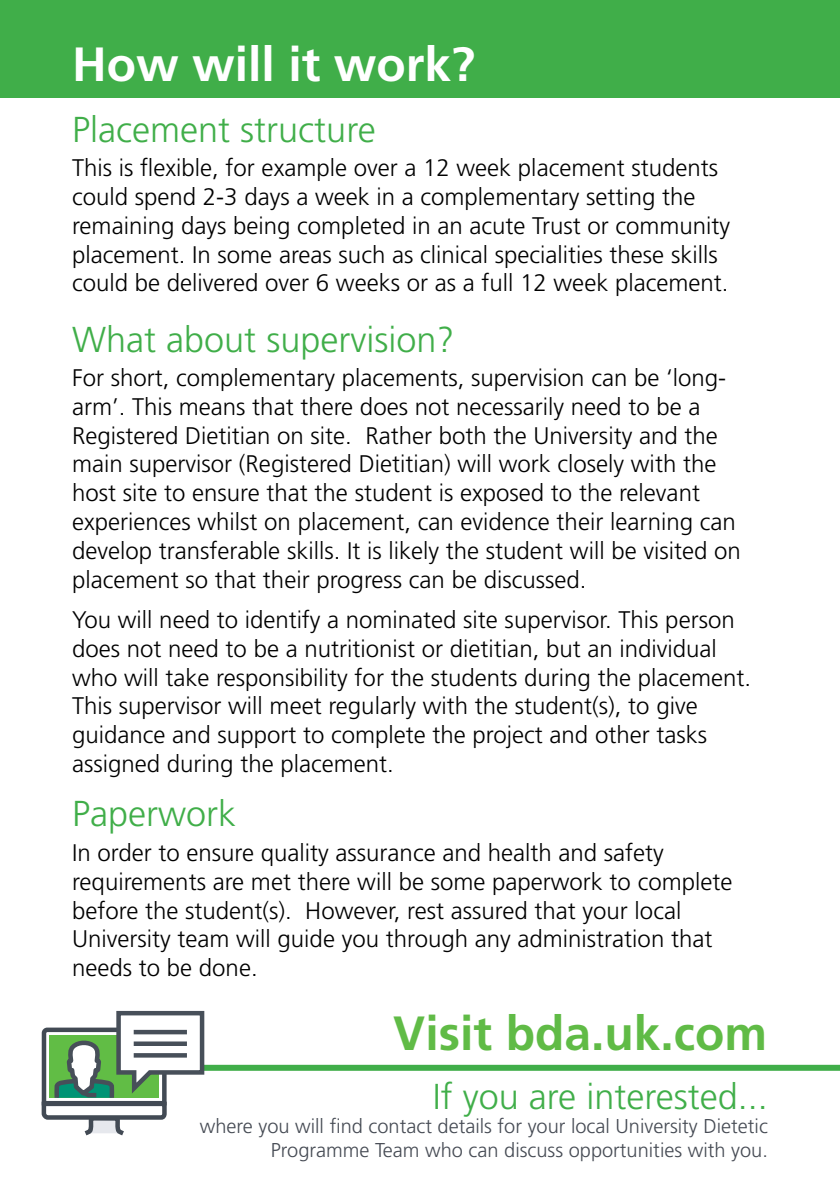
<style>
.page{position:relative;width:840px;height:1191px;background:#fff}
.page>*{position:absolute;margin:0;border:0;box-sizing:border-box;transform-origin:0 0}
.t1{font:700 48px "Frutiger LT Pro";color:#60bb46}
.t2{font:700 48px "Frutiger LT Pro";color:#fff}
.t3{font:300 36px "Frutiger LT Pro";color:#40ae49}
.t4{font:300 24px/28.8px "Frutiger LT Pro";color:#000}
.t5{font:300 20px/24px "Frutiger LT Pro";color:#464b54;text-align:right}
</style>
<div class="page">
<div style="left:0;top:0;width:839px;height:97px;background:#40ae49"></div>
<div style="left:109px;top:1064px;width:730px;height:6px;background:#40ae49"></div>
<svg style="left:41px;top:1010px;width:165px;height:126px"></svg>
<div style="left:134px;top:1029px;width:53px;height:5px;background:#474f59"></div>
<div style="left:134px;top:1041px;width:53px;height:5px;background:#474f59"></div>
<svg style="left:134px;top:1053px;width:53px;height:4px"></svg>
<p class="t2" style="left:72px;top:36px;width:404px">How will it work?</p>
<p class="t3" style="left:72px;top:108px;width:305px">Placement structure</p>
<p class="t4" style="left:72px;top:154px;width:659px">This is flexible, for example over a 12 week placement students could spend 2-3 days a week in a complementary setting the remaining days being completed in an acute Trust or community placement. In some areas such as clinical specialities these skills could be delivered over 6 weeks or as a full 12 week placement.</p>
<p class="t3" style="left:72px;top:318px;width:384px">What about supervision?</p>
<p class="t4" style="left:72px;top:363px;width:670px">For short, complementary placements, supervision can be ‘long&shy;arm’. This means that there does not necessarily need to be a Registered Dietitian on site. Rather both the University and the main supervisor (Registered Dietitian) will work closely with the host site to ensure that the student is exposed to the relevant experiences whilst on placement, can evidence their learning can develop transferable skills. It is likely the student will be visited on placement so that their progress can be discussed.</p>
<p class="t4" style="left:72px;top:605px;width:680px">You will need to identify a nominated site supervisor. This person does not need to be a nutritionist or dietitian, but an individual who will take responsibility for the students during the placement.<br>This supervisor will meet regularly with the student(s), to give guidance and support to complete the project and other tasks assigned during the placement.</p>
<p class="t3" style="left:72px;top:793px;width:166px">Paperwork</p>
<p class="t4" style="left:72px;top:838px;width:661px">In order to ensure quality assurance and health and safety requirements are met there will be some paperwork to complete before the student(s). However, rest assured that your local University team will guide you through any administration that needs to be done.</p>
<p class="t1" style="left:393px;top:1005px;width:375px">Visit bda.uk.com</p>
<p class="t3" style="left:432px;top:1075px;width:336px">If you are interested...</p>
<p class="t5" style="left:200px;top:1114px;width:569px">where you will find contact details for your local University Dietetic<br>Programme Team who can discuss opportunities with you.</p>
</div>
